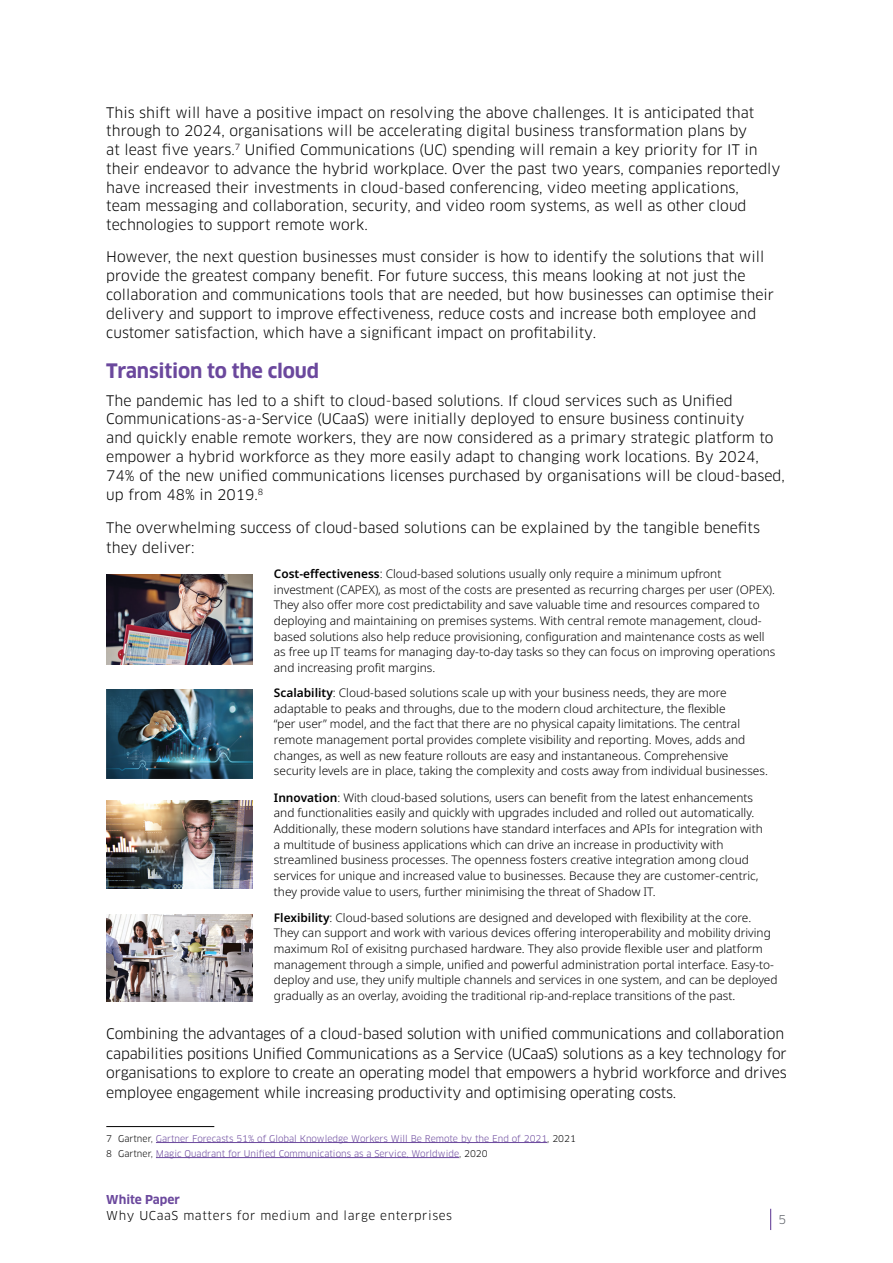
<style>
.page{position:relative;width:893px;height:1263px;background:#fff}
.page>*{position:absolute;margin:0;border:0;box-sizing:border-box;transform-origin:0 0}
.t1{font:700 19.5px "Clan OT";letter-spacing:-.01em;color:#6b489d}
.t2{font:14.25px/18.9px "Clan OT";color:#000}
.t3{font:12px "Clan OT";letter-spacing:.05em;color:#000}
.t4{font:700 12px "Clan OT";color:#6b489d}
.t5{font:12px "Clan OT";color:#5f636a}
.t6{font:300 11.85px/15.6px "Noto Sans";color:#000}
.t7{font:9px/15px "Clan OT";color:#6b489d}
.s1{font-weight:600}
.s2{color:#000}
</style>
<div class="page">
<svg style="left:770px;top:1209px;width:1px;height:21px"></svg>
<img style="left:107px;top:575px;width:146px;height:89px">
<img style="left:107px;top:689px;width:146px;height:89px">
<img style="left:107px;top:800px;width:145px;height:89px">
<img style="left:106px;top:914px;width:146px;height:87px">
<hr style="left:106px;top:1126px;width:108px;height:1px;background:#000">
<hr style="left:156px;top:1142px;width:391px;height:1px;background:#6b489d">
<hr style="left:156px;top:1157px;width:303px;height:1px;background:#6b489d">
<p class="t2" style="left:106px;top:103px;width:676px">This shift will have a positive impact on resolving the above challenges. It is anticipated that through to 2024, organisations will be accelerating digital business transformation plans by<br>at least five years.<sup>7</sup> Unified Communications (UC) spending will remain a key priority for IT in their endeavor to advance the hybrid workplace. Over the past two years, companies reportedly have increased their investments in cloud-based conferencing, video meeting applications,<br>team messaging and collaboration, security, and video room systems, as well as other cloud technologies to support remote work.</p>
<p class="t2" style="left:106px;top:248px;width:669px">However, the next question businesses must consider is how to identify the solutions that will provide the greatest company benefit. For future success, this means looking at not just the collaboration and communications tools that are needed, but how businesses can optimise their delivery and support to improve effectiveness, reduce costs and increase both employee and customer satisfaction, which have a significant impact on profitability.</p>
<h1 class="t1" style="left:106px;top:360px;width:214px">Transition to the cloud</h1>
<p class="t2" style="left:106px;top:391px;width:680px">The pandemic has led to a shift to cloud-based solutions. If cloud services such as Unified Communications-as-a-Service (UCaaS) were initially deployed to ensure business continuity<br>and quickly enable remote workers, they are now considered as a primary strategic platform to empower a hybrid workforce as they more easily adapt to changing work locations. By 2024, 74% of the new unified communications licenses purchased by organisations will be cloud-based, up from 48% in 2019.<sup>8</sup></p>
<p class="t2" style="left:106px;top:518px;width:655px;line-height:19.5px">The overwhelming success of cloud-based solutions can be explained by the tangible benefits they deliver:</p>
<p class="t6" style="left:274px;top:566px;width:503px"><span class="s1">Cost-effectiveness</span>: Cloud-based solutions usually only require a minimum upfront investment (CAPEX), as most of the costs are presented as recurring charges per user (OPEX).<br>They also offer more cost predictability and save valuable time and resources compared to deploying and maintaining on premises systems. With central remote management, cloud&shy;based solutions also help reduce provisioning, configuration and maintenance costs as well as free up IT teams for managing day-to-day tasks so they can focus on improving operations and increasing profit margins.</p>
<p class="t6" style="left:274px;top:685px;width:496px"><span class="s1">Scalability</span>: Cloud-based solutions scale up with your business needs, they are more adaptable to peaks and throughs, due to the modern cloud architecture, the flexible<br>“per user” model, and the fact that there are no physical capaity limitations. The central remote management portal provides complete visibility and reporting. Moves, adds and changes, as well as new feature rollouts are easy and instantaneous. Comprehensive security levels are in place, taking the complexity and costs away from individual businesses.</p>
<p class="t6" style="left:274px;top:790px;width:490px"><span class="s1">Innovation</span>: With cloud-based solutions, users can benefit from the latest enhancements and functionalities easily and quickly with upgrades included and rolled out automatically.<br>Additionally, these modern solutions have standard interfaces and APIs for integration with a multitude of business applications which can drive an increase in productivity with streamlined business processes. The openness fosters creative integration among cloud services for unique and increased value to businesses. Because they are customer-centric, they provide value to users, further minimising the threat of Shadow IT.</p>
<p class="t6" style="left:274px;top:910px;width:505px"><span class="s1">Flexibility</span>: Cloud-based solutions are designed and developed with flexibility at the core.<br>They can support and work with various devices offering interoperability and mobility driving maximum RoI of exisitng purchased hardware. They also provide flexible user and platform management through a simple, unified and powerful administration portal interface. Easy-to&shy;deploy and use, they unify multiple channels and services in one system, and can be deployed gradually as an overlay, avoiding the traditional rip-and-replace transitions of the past.</p>
<p class="t2" style="left:106px;top:1024px;width:682px;line-height:19.5px">Combining the advantages of a cloud-based solution with unified communications and collaboration capabilities positions Unified Communications as a Service (UCaaS) solutions as a key technology for organisations to explore to create an operating model that empowers a hybrid workforce and drives employee engagement while increasing productivity and optimising operating costs.</p>
<p class="t7" style="left:106px;top:1131px;width:471px"><span class="s2">7 Gartner,</span> Gartner Forecasts 51% of Global Knowledge Workers Will Be Remote by the End of 2021<span class="s2">, 2021<br>8 Gartner,</span> Magic Quadrant for Unified Communications as a Service, Worldwide<span class="s2">, 2020</span></p>
<p class="t4" style="left:106px;top:1192px;width:75px">White Paper</p>
<p class="t3" style="left:106px;top:1209px;width:347px">Why UCaaS matters for medium and large enterprises</p>
<p class="t5" style="left:779px;top:1212px;width:9px">5</p>
</div>
